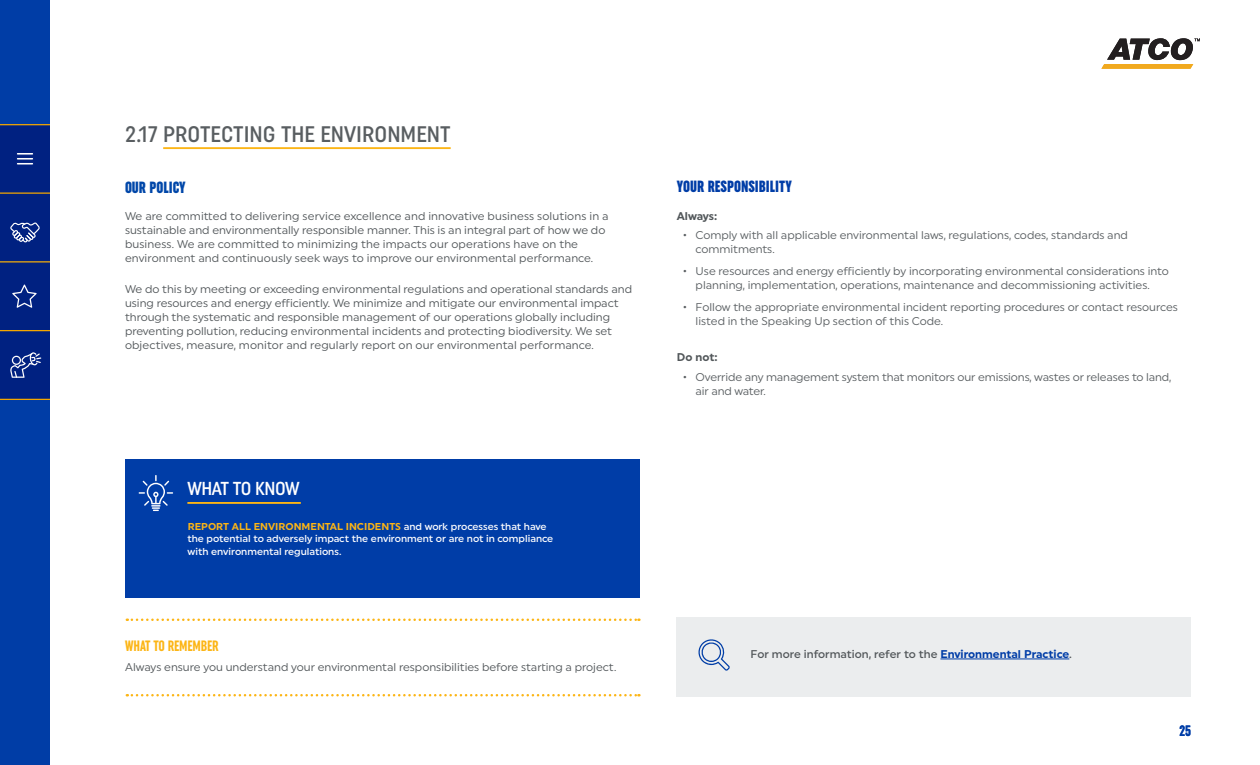
<style>
.page{position:relative;width:1260px;height:765px;background:#fff}
.page>*{position:absolute;margin:0;border:0;box-sizing:border-box;transform-origin:0 0}
.t1{font:500 condensed 22.5px "Uniform";color:#595e61}
.t2{font:500 condensed 18.75px "Uniform";letter-spacing:-.02em;color:#fff}
.t3{font:900 extra-condensed 16.25px "Uniform";color:#003da7}
.t4{font:900 extra-condensed 16.25px "Uniform";color:#0047a9}
.t5{font:700 extra-condensed 15px "Uniform";letter-spacing:-.01em;color:#fcb515}
.t6{font:700 extra-condensed 15px "Uniform";color:#003da7}
.t7{font:11.25px/14px "Uniform";color:#52575a}
.t8{font:11.25px/14px "Uniform";color:#595e61}
.t9{font:500 11.25px "Uniform";color:#52575a}
.t10{font:700 11.25px "Uniform";letter-spacing:-.005em;color:#52575a}
.t11{font:500 10px/12.5px "Uniform";color:#fff}
.s1{font-weight:700;color:#fcb515}
.s2{font-weight:700;color:#003da7}
</style>
<div class="page">
<div style="left:0;top:0;width:50px;height:765px;background:#003da6"></div>
<div style="left:0;top:194px;width:50px;height:67px;background:#002181"></div>
<div style="left:0;top:262px;width:50px;height:68px;background:#002181"></div>
<div style="left:0;top:331px;width:50px;height:68px;background:#002181"></div>
<div style="left:0;top:125px;width:50px;height:67px;background:#002181"></div>
<hr style="left:0;top:192px;width:50px;height:2px;background:#f4a700">
<hr style="left:0;top:261px;width:50px;height:1px;background:#f4a700">
<hr style="left:0;top:330px;width:50px;height:1px;background:#f4a700">
<hr style="left:0;top:399px;width:50px;height:1px;background:#f4a700">
<div style="left:16px;top:152px;width:18px;height:3px;border:1px solid #002181"></div>
<div style="left:16px;top:157px;width:18px;height:3px;border:1px solid #002181"></div>
<div style="left:16px;top:162px;width:18px;height:3px;border:1px solid #002181"></div>
<svg style="left:10px;top:352px;width:31px;height:26px"></svg>
<svg style="left:10px;top:222px;width:30px;height:20px"></svg>
<svg style="left:12px;top:285px;width:25px;height:23px"></svg>
<hr style="left:0;top:124px;width:50px;height:1px;background:#f4a700">
<svg style="left:1101px;top:38px;width:99px;height:31px"></svg>
<hr style="left:163px;top:147px;width:288px;height:2px;background:#fcb515">
<div style="left:125px;top:459px;width:514px;height:139px;background:#003da7"></div>
<svg style="left:139px;top:475px;width:34px;height:36px"></svg>
<hr style="left:187px;top:502px;width:114px;height:2px;background:#fcb515">
<div style="left:677px;top:617px;width:514px;height:79px;background:#ebedee"></div>
<hr style="left:940px;top:659px;width:129px;height:1px;background:#003da7">
<svg style="left:127px;top:694px;width:512px;height:2px"></svg>
<svg style="left:127px;top:619px;width:512px;height:2px"></svg>
<svg style="left:698px;top:639px;width:32px;height:32px"></svg>
<h1 class="t1" style="left:125px;top:121px;width:327px">2.17 PROTECTING THE ENVIRONMENT</h1>
<h3 class="t4" style="left:125px;top:178px;width:62px">OUR POLICY</h3>
<p class="t7" style="left:125px;top:209px;width:485px">We are committed to delivering service excellence and innovative business solutions in a sustainable and environmentally responsible manner. This is an integral part of how we do business. We are committed to minimizing the impacts our operations have on the environment and continuously seek ways to improve our environmental performance.</p>
<p class="t7" style="left:125px;top:282px;width:509px">We do this by meeting or exceeding environmental regulations and operational standards and using resources and energy efficiently. We minimize and mitigate our environmental impact through the systematic and responsible management of our operations globally including preventing pollution, reducing environmental incidents and protecting biodiversity. We set objectives, measure, monitor and regularly report on our environmental performance.</p>
<h2 class="t2" style="left:187px;top:477px;width:114px">WHAT TO KNOW</h2>
<p class="t11" style="left:187px;top:520px;width:367px"><span class="s1">REPORT ALL ENVIRONMENTAL INCIDENTS</span> and work processes that have the potential to adversely impact the environment or are not in compliance with environmental regulations.</p>
<h3 class="t5" style="left:125px;top:637px;width:95px">WHAT TO REMEMBER</h3>
<p class="t7" style="left:125px;top:659px;width:493px">Always ensure you understand your environmental responsibilities before starting a project.</p>
<h3 class="t3" style="left:677px;top:177px;width:116px">YOUR RESPONSIBILITY</h3>
<p class="t10" style="left:677px;top:209px;width:42px">Always:</p>
<p class="t8" style="left:696px;top:228px;width:434px;text-indent:-12px">• Comply with all applicable environmental laws, regulations, codes, standards and commitments.</p>
<p class="t8" style="left:696px;top:264px;width:475px;text-indent:-12px">• Use resources and energy efficiently by incorporating environmental considerations into planning, implementation, operations, maintenance and decommissioning activities.</p>
<p class="t8" style="left:696px;top:299px;width:484px;text-indent:-12px">• Follow the appropriate environmental incident reporting procedures or contact resources listed in the Speaking Up section of this Code.</p>
<p class="t10" style="left:677px;top:351px;width:42px">Do not:</p>
<p class="t8" style="left:696px;top:370px;width:477px;text-indent:-12px">• Override any management system that monitors our emissions, wastes or releases to land, air and water.</p>
<p class="t9" style="left:751px;top:647px;width:323px">For more information, refer to the <span class="s2">Environmental Practice</span>.</p>
<h3 class="t6" style="left:1180px;top:722px;width:13px">25</h3>
</div>
